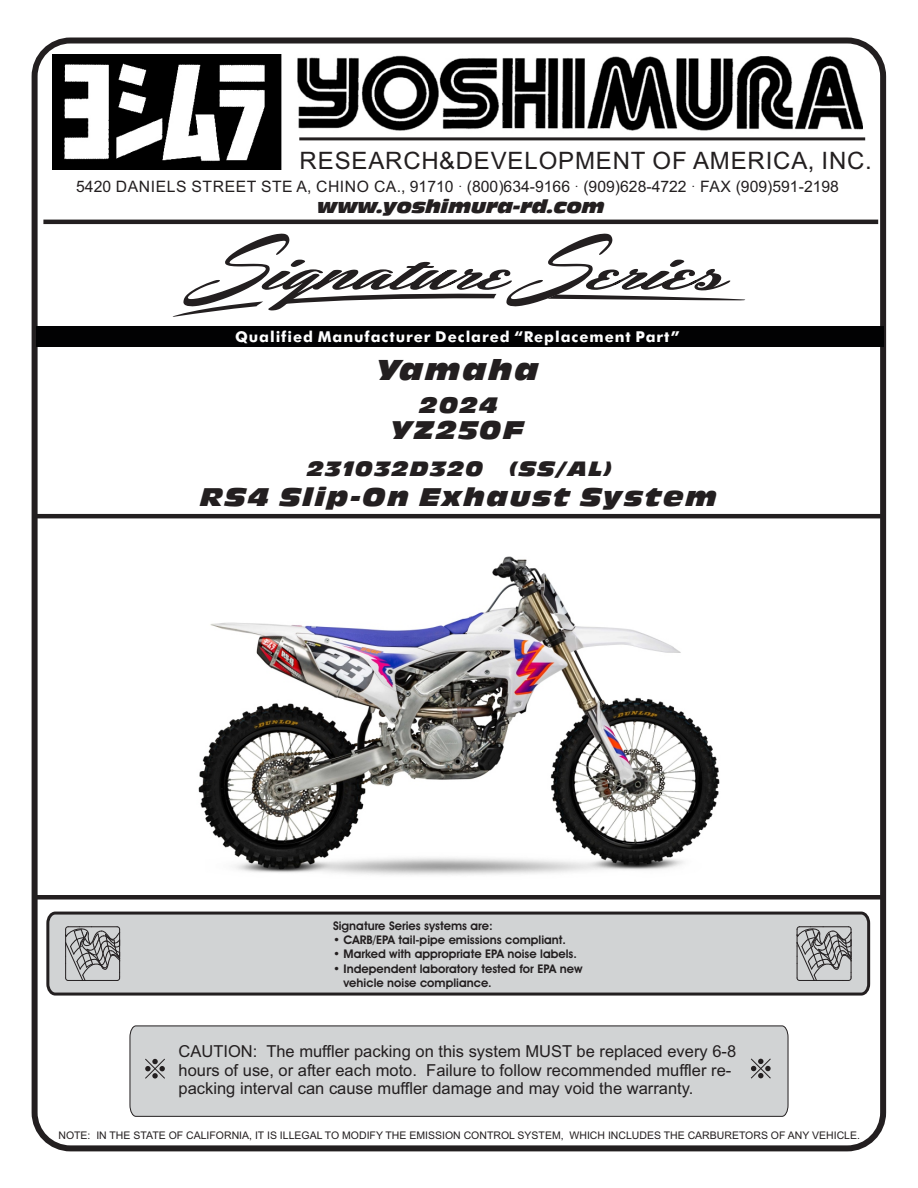
<style>
.page{position:relative;width:918px;height:1188px;background:#fff}
.page>*{position:absolute;margin:0;border:0;box-sizing:border-box;transform-origin:0 0}
.t1{font:italic 27px "Incised 901 BT Nord";letter-spacing:.09em;color:#231f20}
.t2{font:24px "Arial";letter-spacing:.035em;color:#231f20}
.t3{font:italic 24px "Incised 901 BT Nord";letter-spacing:.09em;color:#231f20}
.t4{font:italic 21px "Incised 901 BT Nord";color:#231f20}
.t5{font:italic 19.5px "Incised 901 BT Nord";letter-spacing:.09em;color:#231f20}
.t6{font:italic 17.55px "Incised 901 BT Nord";color:#231f20}
.t7{font:16.5px/18.5px "Arial";color:#231f20}
.t8{font:15.75px "Arial";color:#231f20}
.t9{font:700 15px "Futura BT";letter-spacing:.065em;color:#fff}
.t10{font:600 12px/14.2px "Avant Garde IT Cby BT";color:#231f20}
.t11{font:10.5px "Arial";color:#231f20}
.s1{font-family:"Avant Garde IT Cby BT"}
</style>
<div class="page">
<div style="left:32px;top:38px;width:854px;height:1113px;border:6px solid #231f20;border-radius:36px"></div>
<div style="left:129px;top:1025px;width:660px;height:92px;background:#d1d3d4"></div>
<svg style="left:144px;top:1058px;width:22px;height:21px"></svg>
<svg style="left:750px;top:1058px;width:22px;height:21px"></svg>
<img style="left:53px;top:54px;width:810px;height:116px">
<svg style="left:43px;top:217px;width:840px;height:9px"></svg>
<svg style="left:296px;top:136px;width:570px;height:6px"></svg>
<svg style="left:172px;top:234px;width:573px;height:83px"></svg>
<div style="left:36px;top:326px;width:847px;height:21px;background:#020203"></div>
<img style="left:198px;top:556px;width:522px;height:319px">
<svg style="left:32px;top:893px;width:854px;height:9px"></svg>
<svg style="left:46px;top:911px;width:825px;height:85px;background:#c3c4c5"></svg>
<svg style="left:65px;top:926px;width:56px;height:55px;background:#9f9fa0"></svg>
<svg style="left:796px;top:926px;width:56px;height:55px;background:#9f9fa0"></svg>
<svg style="left:31px;top:512px;width:856px;height:9px"></svg>
<h2 class="t2" style="left:300px;top:151px;width:574px">RESEARCH&amp;DEVELOPMENT OF AMERICA, INC.</h2>
<p class="t6" style="left:318px;top:200px;width:289px">www.yoshimura-rd.com</p>
<p class="t8" style="left:76px;top:181px;width:764px">5420 DANIELS STREET STE A, CHINO CA., 91710 <span class="s1">·</span> (800)634-9166 <span class="s1">·</span> (909)628-4722 <span class="s1">·</span> FAX (909)591-2198</p>
<p class="t9" style="left:235px;top:331px;width:446px">Qualified Manufacturer Declared “Replacement Part”</p>
<h1 class="t1" style="left:378px;top:360px;width:163px">Yamaha</h1>
<p class="t4" style="left:420px;top:397px;width:80px">2024</p>
<h2 class="t3" style="left:391px;top:421px;width:134px">YZ250F</h2>
<p class="t5" style="left:307px;top:461px;width:178px">231032D320</p>
<p class="t5" style="left:509px;top:461px;width:105px">(SS/AL)</p>
<h2 class="t3" style="left:201px;top:488px;width:518px">RS4 Slip-On Exhaust System</h2>
<p class="t10" style="left:333px;top:920px;width:161px">Signature Series systems are:</p>
<p class="t10" style="left:333px;top:934px;width:235px">• CARB/EPA tail-pipe emissions compliant.</p>
<p class="t10" style="left:333px;top:948px;width:246px">• Marked with appropriate EPA noise labels.</p>
<p class="t10" style="left:343px;top:962px;width:240px;text-indent:-10px">• Independent laboratory tested for EPA new vehicle noise compliance.</p>
<p class="t7" style="left:179px;top:1044px;width:559px">CAUTION: The muffler packing on this system MUST be replaced every 6-8 hours of use, or after each moto. Failure to follow recommended muffler re&shy;packing interval can cause muffler damage and may void the warranty.</p>
<p class="t11" style="left:58px;top:1131px;width:803px">NOTE: IN THE STATE OF CALIFORNIA, IT IS ILLEGAL TO MODIFY THE EMISSION CONTROL SYSTEM, WHICH INCLUDES THE CARBURETORS OF ANY VEHICLE.</p>
</div>
